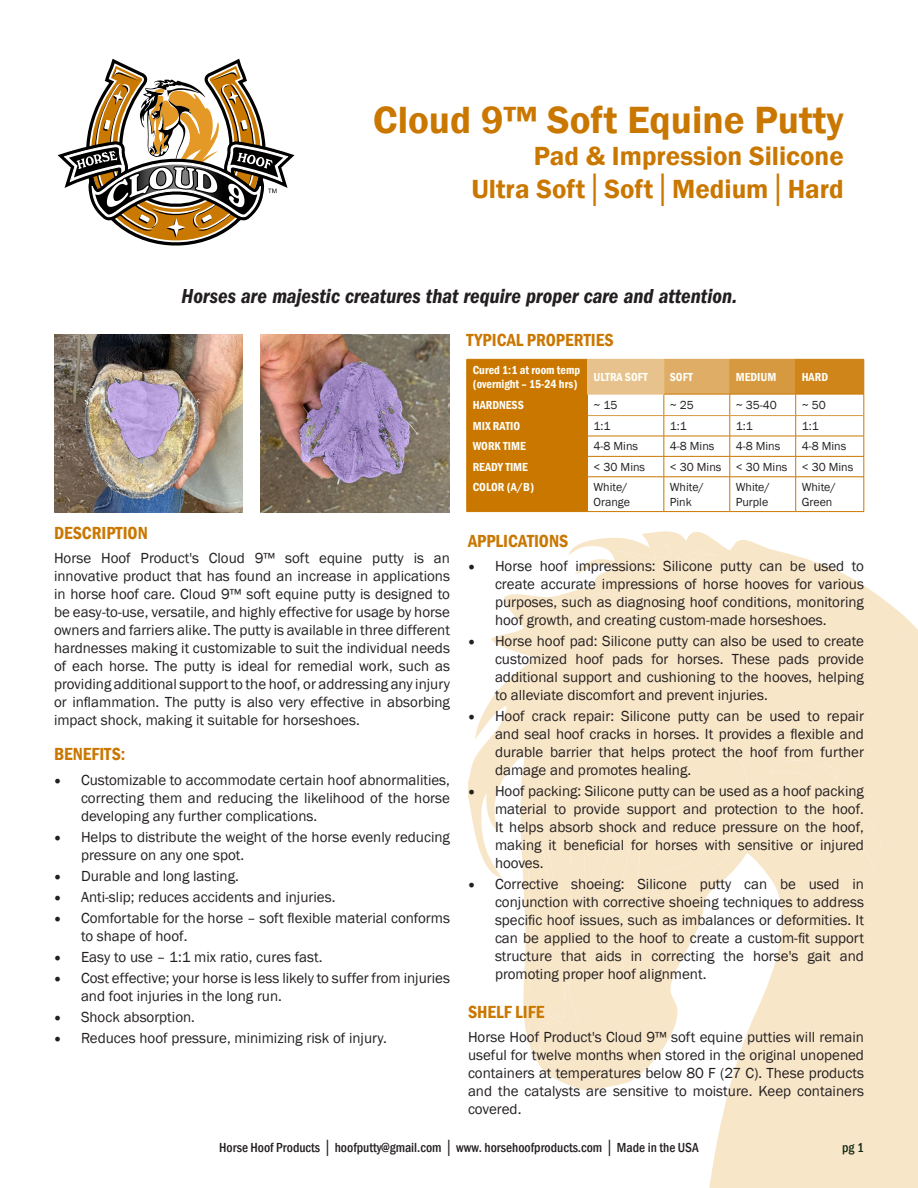
<style>
.page{position:relative;width:918px;height:1188px;background:#fff}
.page>*{position:absolute;margin:0;border:0;box-sizing:border-box;transform-origin:0 0}
.t1{font:600 39px "Franklin Gothic";color:#ca7700}
.t2{font:600 27px/32.4px "Franklin Gothic";color:#ca7700;text-align:right}
.t3{font:italic 600 condensed 21px "Franklin Gothic";color:#231f20}
.t4{font:600 condensed 18px "Franklin Gothic";color:#ca7700}
.t5{font:15px/18px "Franklin Gothic";color:#231f20;text-align:justify}
.t6{font:500 condensed 13.5px "Franklin Gothic";color:#231f20}
.t7{font:500 condensed 13.5px "Franklin Gothic";color:#132914}
.t8{font:12px/14.4px "Franklin Gothic";color:#231f20}
.t9{font:600 condensed 12px "Franklin Gothic";color:#fffef8}
.s1{font-family:"Minion Pro";font-size:18px}
</style>
<div class="page">
<svg style="left:468px;top:531px;width:347px;height:342px"></svg>
<svg style="left:616px;top:543px;width:102px;height:35px"></svg>
<svg style="left:619px;top:562px;width:248px;height:26px;fill:#f8e6c9"></svg>
<svg style="left:492px;top:588px;width:426px;height:600px"></svg>
<svg style="left:58px;top:59px;width:236px;height:187px"></svg>
<div style="left:588px;top:359px;width:76px;height:35px;background:#e7c28c"></div>
<div style="left:664px;top:359px;width:66px;height:35px;background:#dfad66"></div>
<div style="left:730px;top:359px;width:66px;height:35px;background:#d79940"></div>
<div style="left:796px;top:359px;width:68px;height:35px;background:#cf851a"></div>
<hr style="left:796px;top:456px;width:68px;height:1px;background:#ca7700">
<hr style="left:796px;top:477px;width:68px;height:1px;background:#ca7700">
<hr style="left:864px;top:477px;width:1px;height:34px;background:#ca7700">
<hr style="left:796px;top:511px;width:68px;height:1px;background:#ca7700">
<hr style="left:795px;top:360px;width:1px;height:34px;background:#cf851a">
<hr style="left:864px;top:360px;width:1px;height:34px;background:#cf851a">
<hr style="left:664px;top:394px;width:66px;height:1px;background:#ca7700">
<hr style="left:730px;top:394px;width:66px;height:1px;background:#ca7700">
<hr style="left:588px;top:436px;width:76px;height:1px;background:#ca7700">
<hr style="left:664px;top:436px;width:66px;height:1px;background:#ca7700">
<hr style="left:730px;top:436px;width:66px;height:1px;background:#ca7700">
<hr style="left:588px;top:456px;width:76px;height:1px;background:#ca7700">
<hr style="left:664px;top:456px;width:66px;height:1px;background:#ca7700">
<svg style="left:664px;top:394px;width:1px;height:83px"></svg>
<hr style="left:730px;top:456px;width:66px;height:1px;background:#ca7700">
<svg style="left:730px;top:394px;width:1px;height:83px"></svg>
<hr style="left:588px;top:477px;width:76px;height:1px;background:#ca7700">
<hr style="left:664px;top:477px;width:66px;height:1px;background:#ca7700">
<hr style="left:664px;top:477px;width:1px;height:34px;background:#ca7700">
<hr style="left:730px;top:477px;width:66px;height:1px;background:#ca7700">
<hr style="left:730px;top:477px;width:1px;height:34px;background:#ca7700">
<hr style="left:795px;top:477px;width:1px;height:34px;background:#ca7700">
<hr style="left:588px;top:511px;width:76px;height:1px;background:#ca7700">
<hr style="left:664px;top:511px;width:66px;height:1px;background:#ca7700">
<hr style="left:730px;top:511px;width:66px;height:1px;background:#ca7700">
<hr style="left:588px;top:415px;width:76px;height:1px;background:#d79940">
<hr style="left:664px;top:415px;width:66px;height:1px;background:#d79940">
<hr style="left:730px;top:415px;width:66px;height:1px;background:#d79940">
<hr style="left:796px;top:394px;width:68px;height:1px;background:#ca7700">
<svg style="left:795px;top:394px;width:1px;height:83px"></svg>
<svg style="left:864px;top:394px;width:1px;height:83px"></svg>
<hr style="left:796px;top:436px;width:68px;height:1px;background:#ca7700">
<hr style="left:796px;top:415px;width:68px;height:1px;background:#d79940">
<div style="left:466px;top:359px;width:122px;height:153px;background:#ca7700"></div>
<hr style="left:467px;top:415px;width:121px;height:1px;background:#ca7700">
<hr style="left:587px;top:359px;width:77px;height:1px;background:#e7c28c">
<hr style="left:587px;top:360px;width:1px;height:34px;background:#e7c28c">
<hr style="left:664px;top:360px;width:1px;height:34px;background:#e7c28c">
<hr style="left:587px;top:394px;width:77px;height:1px;background:#e7c28c">
<img style="left:260px;top:334px;width:189px;height:179px">
<img style="left:54px;top:334px;width:189px;height:179px">
<h1 class="t1" style="left:373px;top:96px;width:472px">Cloud 9™ Soft Equine Putty</h1>
<h2 class="t2" style="left:471px;top:140px;width:374px">Pad &amp; Impression Silicone<br>Ultra Soft│Soft│Medium│Hard</h2>
<h3 class="t3" style="left:182px;top:284px;width:557px">Horses are majestic creatures that require proper care and attention.</h3>
<p class="t4" style="left:467px;top:328px;width:149px">TYPICAL PROPERTIES</p>
<p class="t9" style="left:473px;top:362px;width:109px">Cured 1:1 at room temp</p>
<p class="t9" style="left:473px;top:376px;width:106px">(overnight – 15-24 hrs)</p>
<p class="t9" style="left:594px;top:369px;width:56px">ULTRA SOFT</p>
<p class="t9" style="left:670px;top:369px;width:24px">SOFT</p>
<p class="t9" style="left:736px;top:369px;width:42px">MEDIUM</p>
<p class="t9" style="left:802px;top:369px;width:28px">HARD</p>
<p class="t4" style="left:54px;top:521px;width:95px">DESCRIPTION</p>
<p class="t5" style="left:54px;top:550px;width:398px">Horse Hoof Product's Cloud 9™ soft equine putty is an innovative product that has found an increase in applications in horse hoof care. Cloud 9™ soft equine putty is designed to be easy-to-use, versatile, and highly effective for usage by horse owners and farriers alike. The putty is available in three different hardnesses making it customizable to suit the individual needs of each horse. The putty is ideal for remedial work, such as providing additional support to the hoof, or addressing any injury or inflammation. The putty is also very effective in absorbing impact shock, making it suitable for horseshoes.</p>
<p class="t4" style="left:54px;top:742px;width:73px">BENEFITS:</p>
<p class="t5" style="left:81px;top:772px;width:371px;text-indent:-27px"><span class="s1">•</span> Customizable to accommodate certain hoof abnormalities, correcting them and reducing the likelihood of the horse developing any further complications.</p>
<p class="t5" style="left:81px;top:829px;width:371px;text-indent:-27px"><span class="s1">•</span> Helps to distribute the weight of the horse evenly reducing pressure on any one spot.</p>
<p class="t5" style="left:54px;top:868px;width:186px"><span class="s1">•</span> Durable and long lasting.</p>
<p class="t5" style="left:54px;top:889px;width:283px"><span class="s1">•</span> Anti-slip; reduces accidents and injuries.</p>
<p class="t5" style="left:81px;top:910px;width:371px;text-indent:-27px"><span class="s1">•</span> Comfortable for the horse – soft flexible material conforms to shape of hoof.</p>
<p class="t5" style="left:54px;top:949px;width:270px"><span class="s1">•</span> Easy to use – 1:1 mix ratio, cures fast.</p>
<p class="t5" style="left:81px;top:970px;width:371px;text-indent:-27px"><span class="s1">•</span> Cost effective; your horse is less likely to suffer from injuries and foot injuries in the long run.</p>
<p class="t5" style="left:54px;top:1009px;width:143px"><span class="s1">•</span> Shock absorption.</p>
<p class="t5" style="left:54px;top:1030px;width:334px"><span class="s1">•</span> Reduces hoof pressure, minimizing risk of injury.</p>
<p class="t9" style="left:473px;top:397px;width:53px">HARDNESS</p>
<p class="t8" style="left:594px;top:398px;width:25px">~ 15</p>
<p class="t8" style="left:670px;top:398px;width:26px">~ 25</p>
<p class="t8" style="left:736px;top:398px;width:43px">~ 35-40</p>
<p class="t8" style="left:802px;top:398px;width:26px">~ 50</p>
<p class="t9" style="left:473px;top:418px;width:49px">MIX RATIO</p>
<p class="t8" style="left:594px;top:419px;width:19px">1:1</p>
<p class="t8" style="left:670px;top:419px;width:19px">1:1</p>
<p class="t8" style="left:736px;top:419px;width:19px">1:1</p>
<p class="t8" style="left:802px;top:419px;width:19px">1:1</p>
<p class="t9" style="left:473px;top:438px;width:55px">WORK TIME</p>
<p class="t8" style="left:594px;top:439px;width:46px">4-8 Mins</p>
<p class="t8" style="left:670px;top:439px;width:46px">4-8 Mins</p>
<p class="t8" style="left:736px;top:439px;width:46px">4-8 Mins</p>
<p class="t8" style="left:802px;top:439px;width:46px">4-8 Mins</p>
<p class="t9" style="left:473px;top:459px;width:57px">READY TIME</p>
<p class="t8" style="left:594px;top:460px;width:53px">&lt; 30 Mins</p>
<p class="t8" style="left:670px;top:460px;width:53px">&lt; 30 Mins</p>
<p class="t8" style="left:736px;top:460px;width:53px">&lt; 30 Mins</p>
<p class="t8" style="left:802px;top:460px;width:53px">&lt; 30 Mins</p>
<p class="t9" style="left:473px;top:479px;width:63px">COLOR (A/B)</p>
<p class="t8" style="left:594px;top:480px;width:38px">White/<br>Orange</p>
<p class="t8" style="left:670px;top:480px;width:36px">White/<br>Pink</p>
<p class="t8" style="left:736px;top:480px;width:36px">White/<br>Purple</p>
<p class="t8" style="left:802px;top:480px;width:36px">White/<br>Green</p>
<p class="t4" style="left:468px;top:529px;width:102px">APPLICATIONS</p>
<p class="t5" style="left:495px;top:558px;width:371px;text-indent:-27px"><span class="s1">•</span> Horse hoof impressions: Silicone putty can be used to create accurate impressions of horse hooves for various purposes, such as diagnosing hoof conditions, monitoring hoof growth, and creating custom-made horseshoes.</p>
<p class="t5" style="left:495px;top:633px;width:371px;text-indent:-27px"><span class="s1">•</span> Horse hoof pad: Silicone putty can also be used to create customized hoof pads for horses. These pads provide additional support and cushioning to the hooves, helping to alleviate discomfort and prevent injuries.</p>
<p class="t5" style="left:495px;top:708px;width:371px;text-indent:-27px"><span class="s1">•</span> Hoof crack repair: Silicone putty can be used to repair and seal hoof cracks in horses. It provides a flexible and durable barrier that helps protect the hoof from further damage and promotes healing.</p>
<p class="t5" style="left:495px;top:783px;width:371px;text-indent:-27px"><span class="s1">•</span> Hoof packing: Silicone putty can be used as a hoof packing material to provide support and protection to the hoof.<br>It helps absorb shock and reduce pressure on the hoof, making it beneficial for horses with sensitive or injured hooves.</p>
<p class="t5" style="left:495px;top:876px;width:371px;text-indent:-27px"><span class="s1">•</span> Corrective shoeing: Silicone putty can be used in conjunction with corrective shoeing techniques to address specific hoof issues, such as imbalances or deformities. It can be applied to the hoof to create a custom-fit support structure that aids in correcting the horse's gait and promoting proper hoof alignment.</p>
<p class="t4" style="left:468px;top:1000px;width:78px">SHELF LIFE</p>
<p class="t5" style="left:468px;top:1029px;width:398px">Horse Hoof Product's Cloud 9™ soft equine putties will remain useful for twelve months when stored in the original unopened containers at temperatures below 80 F (27 C). These products and the catalysts are sensitive to moisture. Keep containers covered.</p>
<p class="t6" style="left:219px;top:1139px;width:481px">Horse Hoof Products │ hoofputty@gmail.com │ www. horsehoofproducts.com │ Made in the USA</p>
<p class="t7" style="left:842px;top:1139px;width:23px">pg 1</p>
</div>
